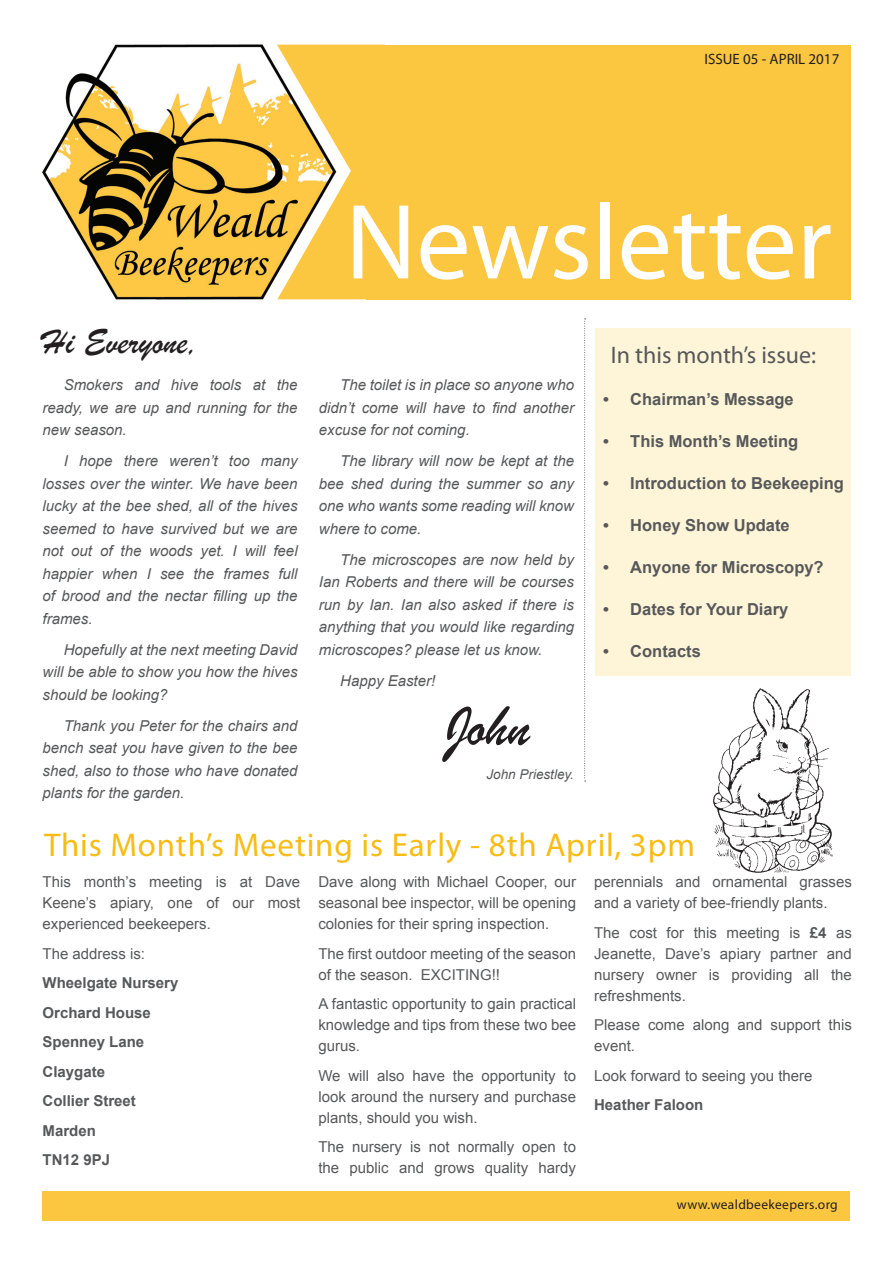
<style>
.page{position:relative;width:893px;height:1263px;background:#fff}
.page>*{position:absolute;margin:0;border:0;box-sizing:border-box;transform-origin:0 0}
.t1{font:108px "Myriad Pro";color:#fff}
.t2{font:60px "Brush Script";color:#231f20}
.t3{font:36px "Brush Script";color:#231f20}
.t4{font:33px "Myriad Pro";letter-spacing:.025em;color:#f9bc15}
.t5{font:24px "Myriad Pro";color:#57585a}
.t6{font:700 16.5px "Arial";color:#57585a}
.t7{font:italic 15px/22.5px "Arial";color:#57585a;text-align:justify}
.t8{font:15px/21px "Arial";color:#57585a;text-align:justify}
.t9{font:700 15px "Arial";color:#57585a}
.t10{font:15px "Myriad Pro";color:#231f20}
.t11{font:13.5px "Myriad Pro";letter-spacing:.025em;color:#231f20}
.t12{font:italic 13.5px "Arial";color:#57585a}
.t13{font:12px "Myriad Pro";letter-spacing:.025em;color:#231f20}
.s1{font-weight:700}
</style>
<div class="page">
<div style="left:366px;top:45px;width:484px;height:254px;background:#fbc640"></div>
<div style="left:43px;top:1191px;width:807px;height:29px;background:#fbc640"></div>
<svg style="left:584px;top:319px;width:2px;height:462px"></svg>
<img style="left:42px;top:44px;width:299px;height:256px">
<svg style="left:277px;top:45px;width:89px;height:254px"></svg>
<div style="left:595px;top:328px;width:255px;height:348px;background:#fef5d8"></div>
<img style="left:713px;top:688px;width:120px;height:185px">
<p class="t10" style="left:704px;top:50px;width:136px">ISSUE 05 - APRIL 2017</p>
<p class="t3" style="left:43px;top:318px;width:157px">Hi Everyone,</p>
<p class="t7" style="left:43px;top:374px;width:257px;text-indent:21px">Smokers and hive tools at the ready, we are up and running for the new season.</p>
<p class="t7" style="left:43px;top:450px;width:257px;text-indent:21px">I hope there weren’t too many losses over the winter. We have been lucky at the bee shed, all of the hives seemed to have survived but we are not out of the woods yet. I will feel happier when I see the frames full of brood and the nectar filling up the frames.</p>
<p class="t7" style="left:43px;top:639px;width:257px;text-indent:21px">Hopefully at the next meeting David will be able to show you how the hives should be looking?</p>
<p class="t7" style="left:43px;top:715px;width:257px;text-indent:21px">Thank you Peter for the chairs and bench seat you have given to the bee shed, also to those who have donated plants for the garden.</p>
<p class="t1" style="left:345px;top:176px;width:488px">Newsletter</p>
<p class="t7" style="left:319px;top:374px;width:257px;text-indent:21px">The toilet is in place so anyone who didn’t come will have to find another excuse for not coming.</p>
<p class="t7" style="left:319px;top:450px;width:257px;text-indent:21px">The library will now be kept at the bee shed during the summer so any one who wants some reading will know where to come.</p>
<p class="t7" style="left:319px;top:549px;width:257px;text-indent:21px">The microscopes are now held by Ian Roberts and there will be courses run by Ian. Ian also asked if there is anything that you would like regarding microscopes? please let us know.</p>
<p class="t7" style="left:340px;top:670px;width:97px">Happy Easter!</p>
<p class="t2" style="left:445px;top:687px;width:87px">John</p>
<p class="t12" style="left:486px;top:765px;width:89px">John Priestley.</p>
<p class="t5" style="left:611px;top:340px;width:207px">In this month’s issue:</p>
<p class="t6" style="left:603px;top:388px;width:192px">• Chairman’s Message</p>
<p class="t6" style="left:603px;top:430px;width:197px">• This Month’s Meeting</p>
<p class="t6" style="left:603px;top:472px;width:242px">• Introduction to Beekeeping</p>
<p class="t6" style="left:603px;top:514px;width:188px">• Honey Show Update</p>
<p class="t6" style="left:603px;top:556px;width:222px">• Anyone for Microscopy?</p>
<p class="t6" style="left:603px;top:598px;width:187px">• Dates for Your Diary</p>
<p class="t6" style="left:603px;top:640px;width:99px">• Contacts</p>
<p class="t4" style="left:44px;top:824px;width:652px">This Month’s Meeting is Early - 8th April, 3pm</p>
<p class="t8" style="left:43px;top:871px;width:259px">This month’s meeting is at Dave Keene’s apiary, one of our most experienced beekeepers.</p>
<p class="t8" style="left:43px;top:943px;width:104px">The address is:</p>
<p class="t9" style="left:43px;top:973px;width:137px">Wheelgate Nursery</p>
<p class="t9" style="left:43px;top:1002px;width:110px">Orchard House</p>
<p class="t9" style="left:43px;top:1032px;width:103px">Spenney Lane</p>
<p class="t9" style="left:43px;top:1061px;width:64px">Claygate</p>
<p class="t9" style="left:43px;top:1091px;width:95px">Collier Street</p>
<p class="t9" style="left:43px;top:1120px;width:55px">Marden</p>
<p class="t9" style="left:43px;top:1150px;width:69px">TN12 9PJ</p>
<p class="t8" style="left:318px;top:871px;width:259px">Dave along with Michael Cooper, our seasonal bee inspector, will be opening colonies for their spring inspection.</p>
<p class="t8" style="left:318px;top:943px;width:259px">The first outdoor meeting of the season of the season. EXCITING!!</p>
<p class="t8" style="left:318px;top:993px;width:259px">A fantastic opportunity to gain practical knowledge and tips from these two bee gurus.</p>
<p class="t8" style="left:318px;top:1065px;width:259px">We will also have the opportunity to look around the nursery and purchase plants, should you wish.</p>
<p class="t8" style="left:318px;top:1136px;width:259px">The nursery is not normally open to the public and grows quality hardy</p>
<p class="t8" style="left:594px;top:871px;width:259px">perennials and ornamental grasses and a variety of bee-friendly plants.</p>
<p class="t8" style="left:594px;top:922px;width:259px">The cost for this meeting is <span class="s1">£4</span> as Jeanette, Dave’s apiary partner and nursery owner is providing all the refreshments.</p>
<p class="t8" style="left:594px;top:1014px;width:259px">Please come along and support this event.</p>
<p class="t8" style="left:594px;top:1065px;width:220px">Look forward to seeing you there</p>
<p class="t9" style="left:594px;top:1095px;width:111px">Heather Faloon</p>
<p class="t13" style="left:692px;top:1197px;width:145px">www.wealdbeekeepers.org</p>
<p class="t11" style="left:677px;top:1196px;width:162px">www.wealdbeekeepers.org</p>
</div>
